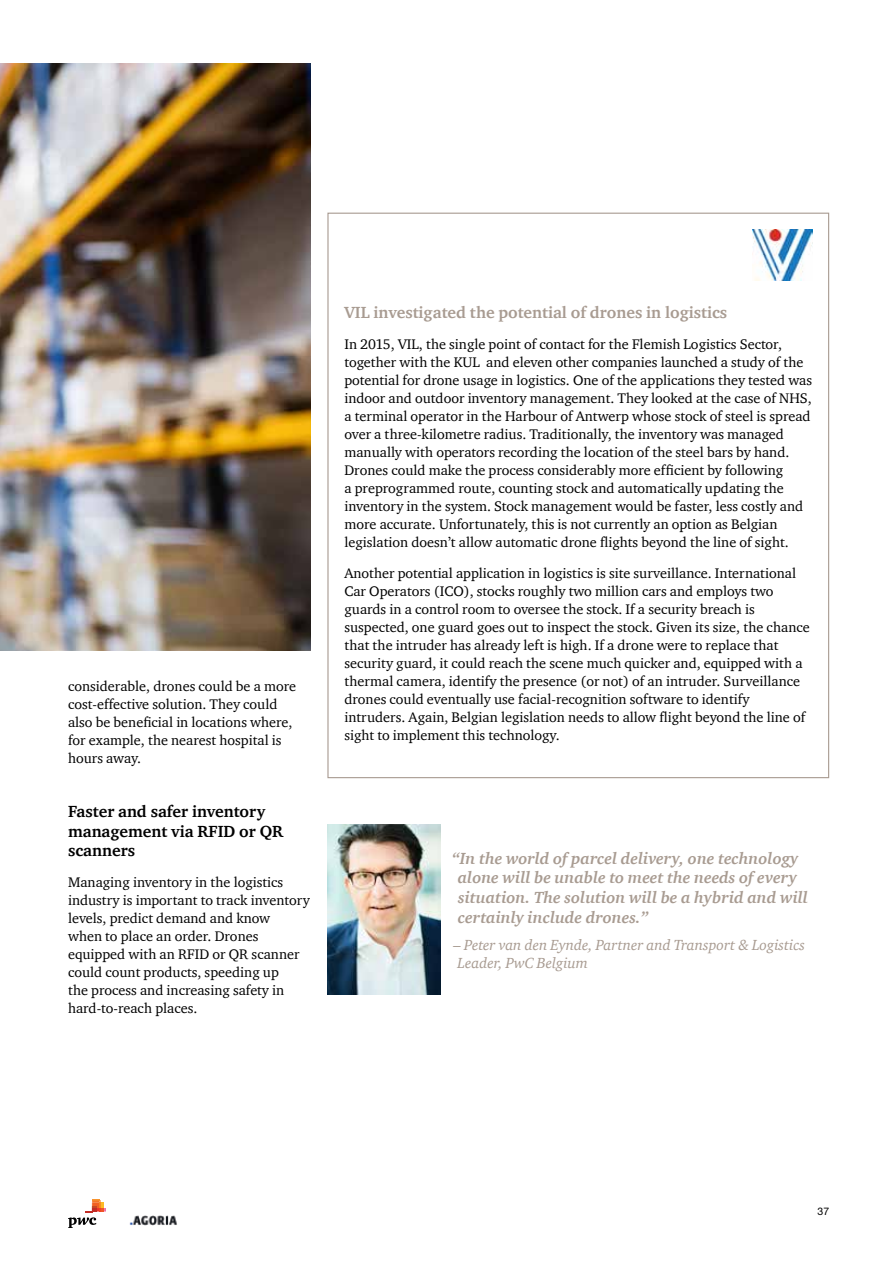
<style>
.page{position:relative;width:893px;height:1263px;background:#fff}
.page>*{position:absolute;margin:0;border:0;box-sizing:border-box;transform-origin:0 0}
.t1{font:italic 700 16.5px/19.8px "ITC Charter Com";color:#a89b91}
.t2{font:700 16.5px/19.8px "ITC Charter Com";color:#000}
.t3{font:700 16.5px "ITC Charter Com";color:#a89b91}
.t4{font:italic 15px/18px "ITC Charter Com";color:#a89b91}
.t5{font:14.25px/18px "ITC Charter Com";color:#000}
.t6{font:10.5px "Helvetica Neue LT Pro";color:#000}
</style>
<div class="page">
<svg style="left:68px;top:1199px;width:38px;height:29px"></svg>
<img style="left:129px;top:1215px;width:48px;height:11px">
<div style="left:327px;top:213px;width:502px;height:565px;background:#fff;border:1px solid #a89b91"></div>
<img style="left:327px;top:825px;width:113px;height:169px">
<img style="left:752px;top:230px;width:60px;height:51px">
<img style="left:0;top:64px;width:310px;height:587px">
<p class="t5" style="left:68px;top:677px;width:230px">considerable, drones could be a more cost-effective solution. They could also be beneficial in locations where, for example, the nearest hospital is hours away.</p>
<p class="t2" style="left:68px;top:801px;width:217px">Faster and safer inventory management via RFID or QR scanners</p>
<p class="t5" style="left:68px;top:873px;width:243px">Managing inventory in the logistics industry is important to track inventory levels, predict demand and know<br>when to place an order. Drones equipped with an RFID or QR scanner could count products, speeding up<br>the process and increasing safety in hard‑to‑reach places.</p>
<p class="t3" style="left:344px;top:303px;width:384px">VIL investigated the potential of drones in logistics</p>
<p class="t5" style="left:344px;top:335px;width:469px">In 2015, VIL, the single point of contact for the Flemish Logistics Sector, together with the KUL and eleven other companies launched a study of the potential for drone usage in logistics. One of the applications they tested was indoor and outdoor inventory management. They looked at the case of NHS, a terminal operator in the Harbour of Antwerp whose stock of steel is spread over a three-kilometre radius. Traditionally, the inventory was managed manually with operators recording the location of the steel bars by hand.<br>Drones could make the process considerably more efficient by following<br>a preprogrammed route, counting stock and automatically updating the inventory in the system. Stock management would be faster, less costly and more accurate. Unfortunately, this is not currently an option as Belgian legislation doesn’t allow automatic drone flights beyond the line of sight.</p>
<p class="t5" style="left:344px;top:564px;width:467px">Another potential application in logistics is site surveillance. International Car Operators (ICO), stocks roughly two million cars and employs two guards in a control room to oversee the stock. If a security breach is suspected, one guard goes out to inspect the stock. Given its size, the chance that the intruder has already left is high. If a drone were to replace that security guard, it could reach the scene much quicker and, equipped with a thermal camera, identify the presence (or not) of an intruder. Surveillance drones could eventually use facial-recognition software to identify intruders. Again, Belgian legislation needs to allow flight beyond the line of sight to implement this technology.</p>
<p class="t1" style="left:458px;top:848px;width:352px;text-indent:-6px">“In the world of parcel delivery, one technology alone will be unable to meet the needs of every situation. The solution will be a hybrid and will certainly include drones.”</p>
<p class="t4" style="left:454px;top:935px;width:353px">– Peter van den Eynde, Partner and Transport &amp; Logistics<br>Leader, PwC Belgium</p>
<p class="t6" style="left:817px;top:1205px;width:13px">37</p>
</div>
